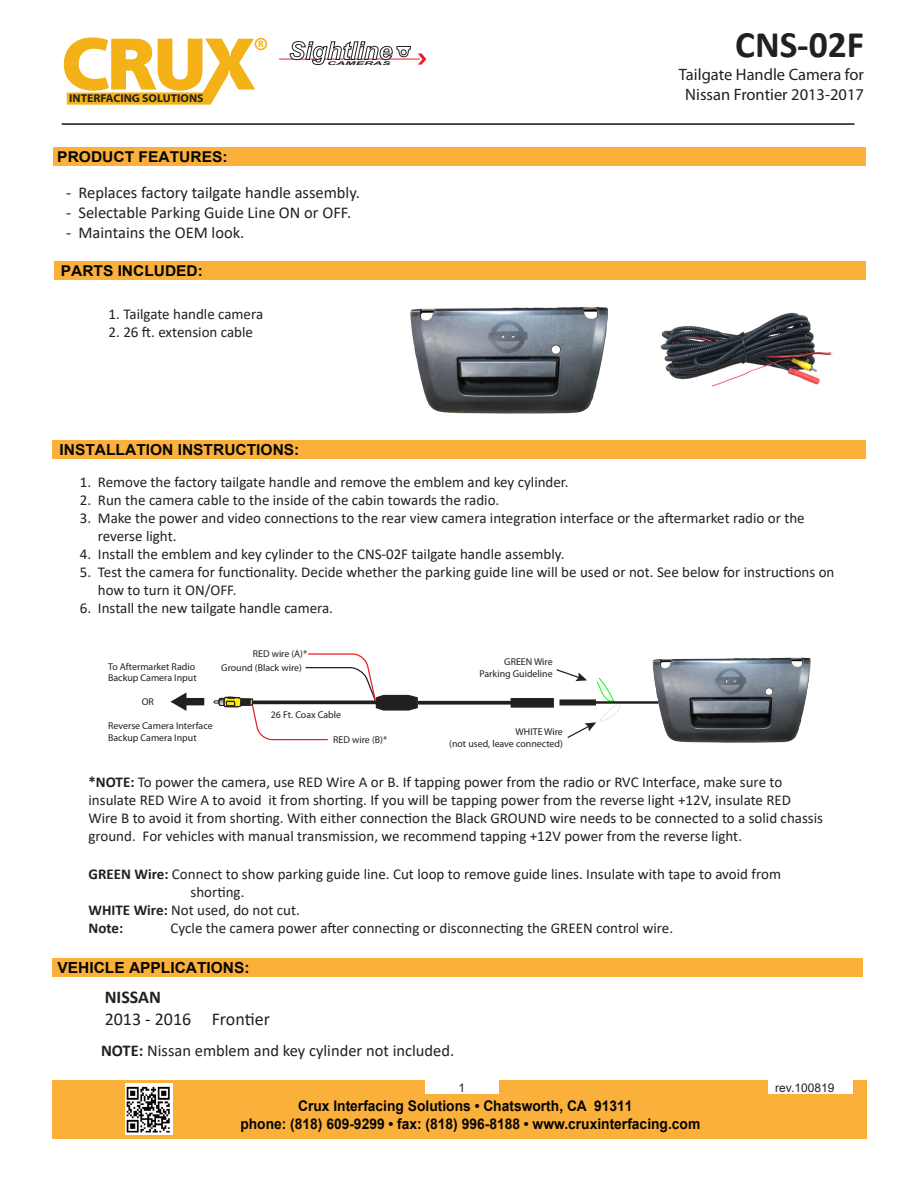
<style>
.page{position:relative;width:918px;height:1188px;background:#fff}
.page>*{position:absolute;margin:0;border:0;box-sizing:border-box;transform-origin:0 0}
.t1{font:700 37.5px "Calibri";color:#231f20}
.t2{font:18px "Calibri";color:#231f20}
.t3{font:700 18px "Calibri";color:#231f20}
.t4{font:16.5px "Calibri";color:#231f20}
.t5{font:16.5px "Myriad Pro";color:#231f20}
.t6{font:700 15.3px "Arial";color:#050504}
.t7{font:700 15.15px "Arial";color:#050504}
.t8{font:15px/18px "Calibri";color:#231f20}
.t9{font:700 15px "Calibri";color:#231f20}
.t10{font:700 14.85px "Arial";color:#050504;scale:1.04 1}
.t11{font:700 14.7px/17.5px "Arial";color:#050504;scale:.94 1}
.t12{font:12px "Arial";color:#231f20}
.t13{font:700 11.4px "Myriad Pro";color:#231f20}
.t14{font:9.9px/11.9px "Myriad Pro";color:#231f20}
.t15{font:700 9.3px "Myriad Pro";color:#f5b218}
.t16{font:italic 700 5.1px "Arial";color:#231f20;scale:2.44 1}
.s1{font-weight:700}
</style>
<div class="page">
<div style="left:53px;top:147px;width:812px;height:18px;background:#fbb03c"></div>
<div style="left:54px;top:262px;width:811px;height:18px;background:#fbb03c"></div>
<hr style="left:62px;top:123px;width:793px;height:2px;background:#231f20">
<svg style="left:64px;top:37px;width:191px;height:68px"></svg>
<div style="left:255px;top:38px;width:12px;height:12px;border:2px solid #f5b218;border-radius:50%"></div>
<hr style="left:279px;top:59px;width:141px;height:1px;background:#ee1d23">
<svg style="left:418px;top:54px;width:8px;height:11px"></svg>
<svg style="left:289px;top:41px;width:122px;height:24px"></svg>
<div style="left:52px;top:440px;width:814px;height:19px;background:#fbb03c"></div>
<hr style="left:594px;top:701px;width:71px;height:3px;background:#231f20">
<div style="left:512px;top:699px;width:41px;height:7px;background:#231f20"></div>
<div style="left:511px;top:698px;width:43px;height:10px;border:2px solid #231f20"></div>
<svg style="left:418px;top:701px;width:96px;height:4px"></svg>
<div style="left:184px;top:698px;width:20px;height:7px;background:#231f20"></div>
<svg style="left:170px;top:692px;width:16px;height:19px"></svg>
<svg style="left:214px;top:653px;width:204px;height:88px"></svg>
<img style="left:645px;top:657px;width:166px;height:86px">
<svg style="left:556px;top:669px;width:65px;height:69px"></svg>
<div style="left:52px;top:1080px;width:815px;height:59px;background:#fbb03c"></div>
<img style="left:125px;top:1083px;width:48px;height:52px">
<div style="left:425px;top:1080px;width:74px;height:14px;background:#fff"></div>
<div style="left:768px;top:1080px;width:85px;height:14px;background:#fff"></div>
<div style="left:52px;top:958px;width:811px;height:19px;background:#fbb03c"></div>
<img style="left:410px;top:306px;width:199px;height:108px">
<img style="left:660px;top:312px;width:173px;height:75px">
<p class="t13" style="left:69px;top:91px;width:136px">INTERFACING SOLUTIONS</p>
<p class="t10" style="left:57px;top:146px;width:165px">PRODUCT FEATURES:</p>
<p class="t15" style="left:258px;top:38px;width:7px">R</p>
<p class="t16" style="left:327px;top:60px;width:28px">CAMERAS</p>
<p class="t4" style="left:66px;top:181px;width:295px">- Replaces factory tailgate handle assembly.</p>
<p class="t4" style="left:66px;top:201px;width:287px">- Selectable Parking Guide Line ON or OFF.</p>
<p class="t4" style="left:66px;top:221px;width:180px">- Maintains the OEM look.</p>
<p class="t10" style="left:61px;top:261px;width:138px">PARTS INCLUDED:</p>
<p class="t8" style="left:109px;top:305px;width:156px">1. Tailgate handle camera</p>
<p class="t8" style="left:109px;top:323px;width:146px">2. 26 ft. extension cable</p>
<p class="t1" style="left:735px;top:18px;width:130px">CNS-02F</p>
<p class="t5" style="left:679px;top:65px;width:187px">Tailgate Handle Camera for</p>
<p class="t5" style="left:685px;top:85px;width:180px">Nissan Frontier 2013-2017</p>
<p class="t7" style="left:60px;top:439px;width:241px">INSTALLATION INSTRUCTIONS:</p>
<p class="t8" style="left:80px;top:473px;width:490px">1. Remove the factory tailgate handle and remove the emblem and key cylinder.</p>
<p class="t8" style="left:80px;top:491px;width:421px">2. Run the camera cable to the inside of the cabin towards the radio.</p>
<p class="t8" style="left:98px;top:509px;width:708px;text-indent:-18px">3. Make the power and video connections to the rear view camera integration interface or the aftermarket radio or the reverse light.</p>
<p class="t8" style="left:80px;top:545px;width:486px">4. Install the emblem and key cylinder to the CNS-02F tailgate handle assembly.</p>
<p class="t8" style="left:98px;top:563px;width:738px;text-indent:-18px">5. Test the camera for functionality. Decide whether the parking guide line will be used or not. See below for instructions on how to turn it ON/OFF.</p>
<p class="t8" style="left:80px;top:599px;width:255px">6. Install the new tailgate handle camera.</p>
<p class="t14" style="left:108px;top:660px;width:90px">To Aftermarket Radio<br>Backup Camera Input</p>
<p class="t14" style="left:142px;top:696px;width:14px">OR</p>
<p class="t14" style="left:108px;top:720px;width:106px">Reverse Camera Interface<br>Backup Camera Input</p>
<p class="t14" style="left:253px;top:647px;width:56px">RED wire (A)*</p>
<p class="t14" style="left:221px;top:661px;width:82px">Ground (Black wire)</p>
<p class="t14" style="left:271px;top:708px;width:72px">26 Ft. Coax Cable</p>
<p class="t14" style="left:333px;top:734px;width:55px">RED wire (B)*</p>
<p class="t14" style="left:480px;top:656px;width:75px;text-align:right">GREEN Wire<br>Parking Guideline</p>
<p class="t14" style="left:449px;top:726px;width:115px;text-align:right">WHITE Wire<br>(not used, leave connected)</p>
<p class="t8" style="left:88px;top:773px;width:736px"><span class="s1">*NOTE:</span> To power the camera, use RED Wire A or B. If tapping power from the radio or RVC Interface, make sure to insulate RED Wire A to avoid it from shorting. If you will be tapping power from the reverse light +12V, insulate RED Wire B to avoid it from shorting. With either connection the Black GROUND wire needs to be connected to a solid chassis ground. For vehicles with manual transmission, we recommend tapping +12V power from the reverse light.</p>
<p class="t8" style="left:190px;top:864px;width:592px;text-indent:-102px"><span class="s1">GREEN Wire:</span> Connect to show parking guide line. Cut loop to remove guide lines. Insulate with tape to avoid from shorting.</p>
<p class="t8" style="left:88px;top:900px;width:213px"><span class="s1">WHITE Wire:</span> Not used, do not cut.</p>
<p class="t9" style="left:88px;top:917px;width:36px">Note:</p>
<p class="t8" style="left:171px;top:918px;width:504px">Cycle the camera power after connecting or disconnecting the GREEN control wire.</p>
<p class="t6" style="left:58px;top:957px;width:194px">VEHICLE APPLICATIONS:</p>
<p class="t3" style="left:105px;top:985px;width:58px">NISSAN</p>
<p class="t2" style="left:105px;top:1007px;width:167px">2013 - 2016 Frontier</p>
<p class="t4" style="left:101px;top:1039px;width:355px"><span class="s1">NOTE:</span> Nissan emblem and key cylinder not included.</p>
<p class="t12" style="left:459px;top:1079px;width:8px">1</p>
<p class="t11" style="left:240px;top:1098px;width:491px;text-indent:58px">Crux Interfacing Solutions • Chatsworth, CA 91311<br>phone: (818) 609-9299 • fax: (818) 996-8188 • www.cruxinterfacing.com</p>
<p class="t12" style="left:775px;top:1079px;width:61px">rev.100819</p>
</div>
